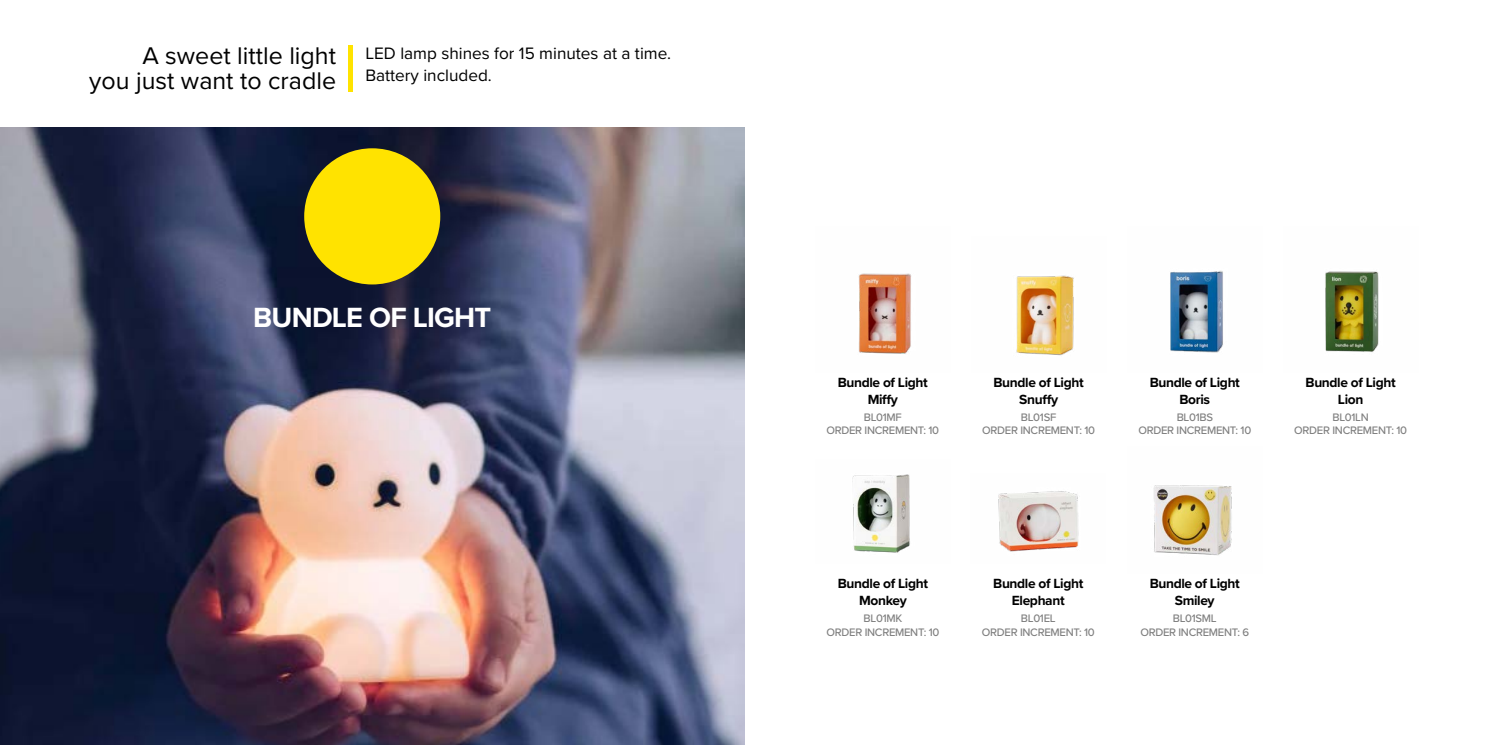
<style>
.page{position:relative;width:1489px;height:745px;background:#fff}
.page>*{position:absolute;margin:0;border:0;box-sizing:border-box;transform-origin:0 0}
.t1{font:700 28.75px "Proxima Nova";letter-spacing:-.025em;color:#fff}
.t2{font:25px/25px "Proxima Nova";color:#000;text-align:right}
.t3{font:17.12px/21.4px "Proxima Nova";color:#000}
.t4{font:700 13.75px/16.5px "Proxima Nova";letter-spacing:-.025em;color:#000;text-align:center}
.t5{font:500 11.25px/13.5px "Proxima Nova";letter-spacing:-.025em;color:#808080;text-align:center}
</style>
<div class="page">
<img style="left:0;top:127px;width:744px;height:617px">
<div style="left:304px;top:148px;width:136px;height:136px;background:#ffe300;border-radius:50%"></div>
<div style="left:348px;top:46px;width:5px;height:46px;background:#ffe300"></div>
<img style="left:1170px;top:270px;width:53px;height:83px">
<img style="left:858px;top:273px;width:53px;height:81px">
<img style="left:1325px;top:271px;width:54px;height:81px">
<img style="left:1016px;top:275px;width:58px;height:81px">
<img style="left:852px;top:474px;width:58px;height:79px">
<img style="left:998px;top:491px;width:81px;height:61px">
<img style="left:1153px;top:485px;width:79px;height:71px">
<h2 class="t2" style="left:89px;top:42px;width:248px">A sweet little light<br>you just want to cradle</h2>
<h3 class="t3" style="left:365px;top:42px;width:307px">LED lamp shines for 15 minutes at a time.<br>Battery included.</h3>
<h1 class="t1" style="left:253px;top:295px;width:240px">BUNDLE OF LIGHT</h1>
<p class="t4" style="left:837px;top:374px;width:92px">Bundle of Light<br>Miffy</p>
<p class="t5" style="left:826px;top:410px;width:114px">BL01MF<br>ORDER INCREMENT: 10</p>
<p class="t4" style="left:993px;top:374px;width:92px">Bundle of Light<br>Snuffy</p>
<p class="t5" style="left:982px;top:410px;width:114px">BL01SF<br>ORDER INCREMENT: 10</p>
<p class="t4" style="left:1149px;top:374px;width:92px">Bundle of Light<br>Boris</p>
<p class="t5" style="left:1138px;top:410px;width:114px">BL01BS<br>ORDER INCREMENT: 10</p>
<p class="t4" style="left:1305px;top:374px;width:92px">Bundle of Light<br>Lion</p>
<p class="t5" style="left:1294px;top:410px;width:114px">BL01LN<br>ORDER INCREMENT: 10</p>
<p class="t4" style="left:837px;top:575px;width:92px">Bundle of Light<br>Monkey</p>
<p class="t5" style="left:826px;top:610px;width:114px">BL01MK<br>ORDER INCREMENT: 10</p>
<p class="t4" style="left:993px;top:575px;width:92px">Bundle of Light<br>Elephant</p>
<p class="t5" style="left:981px;top:610px;width:114px">BL01EL<br>ORDER INCREMENT: 10</p>
<p class="t4" style="left:1149px;top:575px;width:92px">Bundle of Light<br>Smiley</p>
<p class="t5" style="left:1140px;top:610px;width:110px">BL01SML<br>ORDER INCREMENT: 6</p>
</div>
